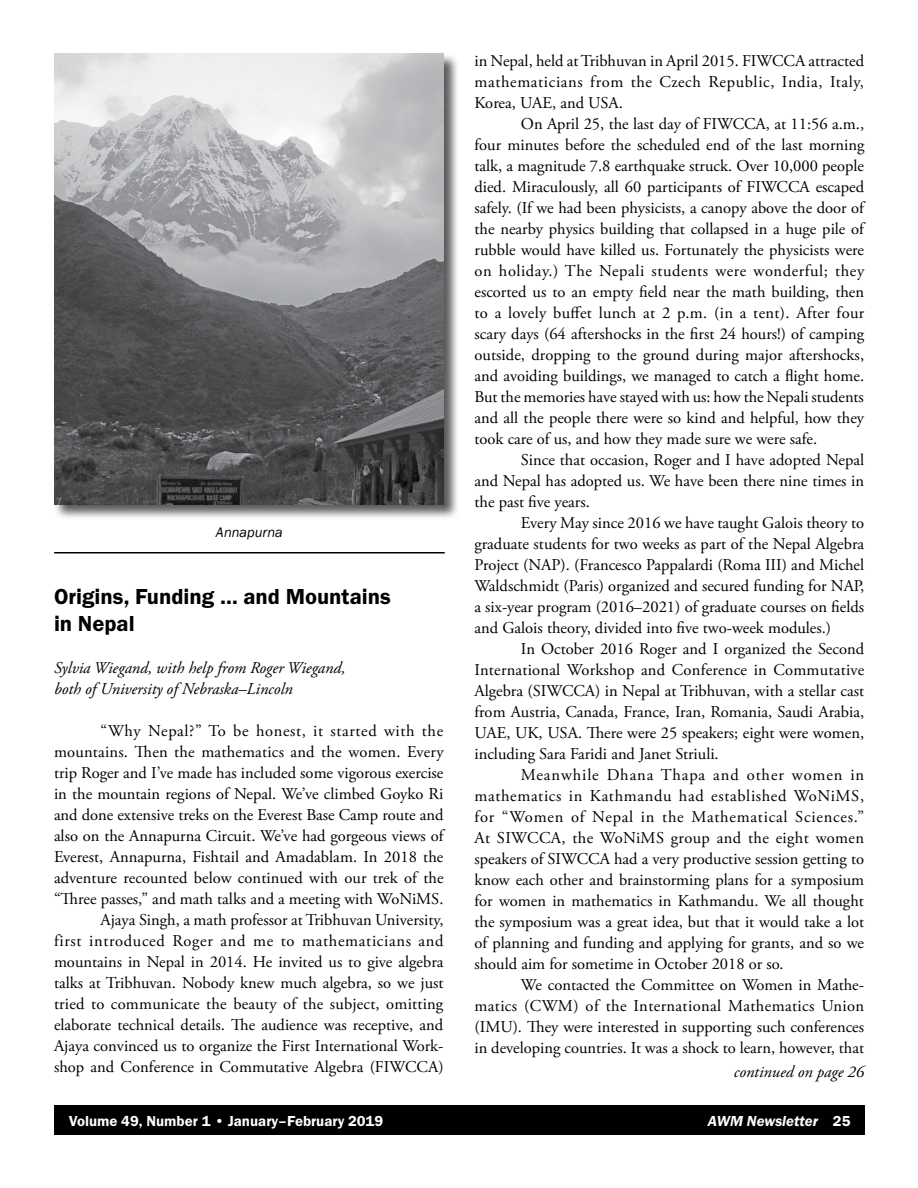
<style>
.page{position:relative;width:918px;height:1188px;background:#fff}
.page>*{position:absolute;margin:0;border:0;box-sizing:border-box;transform-origin:0 0}
.t1{font:600 22.5px/27px "Franklin Gothic FS";color:#000}
.t2{font:16.5px/21px "Adobe Garamond Pro";color:#000;text-align:justify}
.t3{font:italic 16.5px/21px "Adobe Garamond Pro";color:#000}
.t4{font:600 15px "Franklin Gothic FS";color:#fff}
.t5{font:italic 600 15px "Franklin Gothic FS";color:#fff}
.t6{font:italic 14.25px "Franklin Gothic";color:#000}
.s1{font-style:normal}
</style>
<div class="page">
<div style="left:54px;top:1106px;width:810px;height:29px;background:#000"></div>
<div style="left:53px;top:53px;width:406px;height:467px;background:#000;opacity:.65"></div>
<img style="left:54px;top:54px;width:390px;height:451px">
<hr style="left:54px;top:552px;width:391px;height:2px;background:#000">
<p class="t6" style="left:216px;top:524px;width:68px">Annapurna</p>
<h1 class="t1" style="left:54px;top:583px;width:338px">Origins, Funding … and Mountains in Nepal</h1>
<p class="t3" style="left:54px;top:657px;width:293px">Sylvia Wiegand, with help from Roger Wiegand, both of University of Nebraska–Lincoln</p>
<p class="t2" style="left:54px;top:720px;width:391px;text-align:right">“Why Nepal?” To be honest, it started with the mountains. Then the mathematics and the women. Every trip Roger and I’ve made has included some vigorous exercise in the mountain regions of Nepal. We’ve climbed Goyko Ri and done extensive treks on the Everest Base Camp route and also on the Annapurna Circuit. We’ve had gorgeous views of Everest, Annapurna, Fishtail and Amadablam. In 2018 the adventure recounted below continued with our trek of the “Three passes,” and math talks and a meeting with WoNiMS.<br>Ajaya Singh, a math professor at Tribhuvan University,<br>first introduced Roger and me to mathematicians and mountains in Nepal in 2014. He invited us to give algebra talks at Tribhuvan. Nobody knew much algebra, so we just tried to communicate the beauty of the subject, omitting elaborate technical details. The audience was receptive, and Ajaya convinced us to organize the First International Work&shy;shop and Conference in Commutative Algebra (FIWCCA)</p>
<p class="t2" style="left:474px;top:51px;width:391px">in Nepal, held at Tribhuvan in April 2015. FIWCCA attracted mathematicians from the Czech Republic, India, Italy, Korea, UAE, and USA.</p>
<p class="t2" style="left:474px;top:114px;width:391px;text-indent:46px">On April 25, the last day of FIWCCA, at 11:56 a.m., four minutes before the scheduled end of the last morning talk, a magnitude 7.8 earthquake struck. Over 10,000 people died. Miraculously, all 60 participants of FIWCCA escaped safely. (If we had been physicists, a canopy above the door of the nearby physics building that collapsed in a huge pile of rubble would have killed us. Fortunately the physicists were on holiday.) The Nepali students were wonderful; they escorted us to an empty field near the math building, then to a lovely buffet lunch at 2 p.m. (in a tent). After four scary days (64 aftershocks in the first 24 hours!) of camping outside, dropping to the ground during major aftershocks, and avoiding buildings, we managed to catch a flight home.<br>But the memories have stayed with us: how the Nepali students and all the people there were so kind and helpful, how they took care of us, and how they made sure we were safe.</p>
<p class="t2" style="left:474px;top:450px;width:391px;text-indent:46px">Since that occasion, Roger and I have adopted Nepal and Nepal has adopted us. We have been there nine times in the past five years.</p>
<p class="t2" style="left:474px;top:513px;width:391px;text-indent:46px">Every May since 2016 we have taught Galois theory to graduate students for two weeks as part of the Nepal Algebra Project (NAP). (Francesco Pappalardi (Roma III) and Michel Waldschmidt (Paris) organized and secured funding for NAP, a six-year program (2016–2021) of graduate courses on fields and Galois theory, divided into five two-week modules.)</p>
<p class="t2" style="left:474px;top:639px;width:391px;text-indent:46px">In October 2016 Roger and I organized the Second International Workshop and Conference in Commutative Algebra (SIWCCA) in Nepal at Tribhuvan, with a stellar cast from Austria, Canada, France, Iran, Romania, Saudi Arabia, UAE, UK, USA. There were 25 speakers; eight were women, including Sara Faridi and Janet Striuli.</p>
<p class="t2" style="left:474px;top:765px;width:391px;text-indent:46px">Meanwhile Dhana Thapa and other women in mathematics in Kathmandu had established WoNiMS, for “Women of Nepal in the Mathematical Sciences.” At SIWCCA, the WoNiMS group and the eight women speakers of SIWCCA had a very productive session getting to know each other and brainstorming plans for a symposium for women in mathematics in Kathmandu. We all thought the symposium was a great idea, but that it would take a lot of planning and funding and applying for grants, and so we should aim for sometime in October 2018 or so.</p>
<p class="t2" style="left:474px;top:975px;width:391px;text-indent:46px">We contacted the Committee on Women in Mathe&shy;matics (CWM) of the International Mathematics Union (IMU). They were interested in supporting such conferences in developing countries. It was a shock to learn, however, that</p>
<p class="t3" style="left:734px;top:1062px;width:132px">continued on page 26</p>
<p class="t4" style="left:69px;top:1113px;width:316px">Volume 49, Number 1 • January–February 2019</p>
<p class="t5" style="left:708px;top:1113px;width:144px">AWM Newsletter <span class="s1">25</span></p>
</div>
